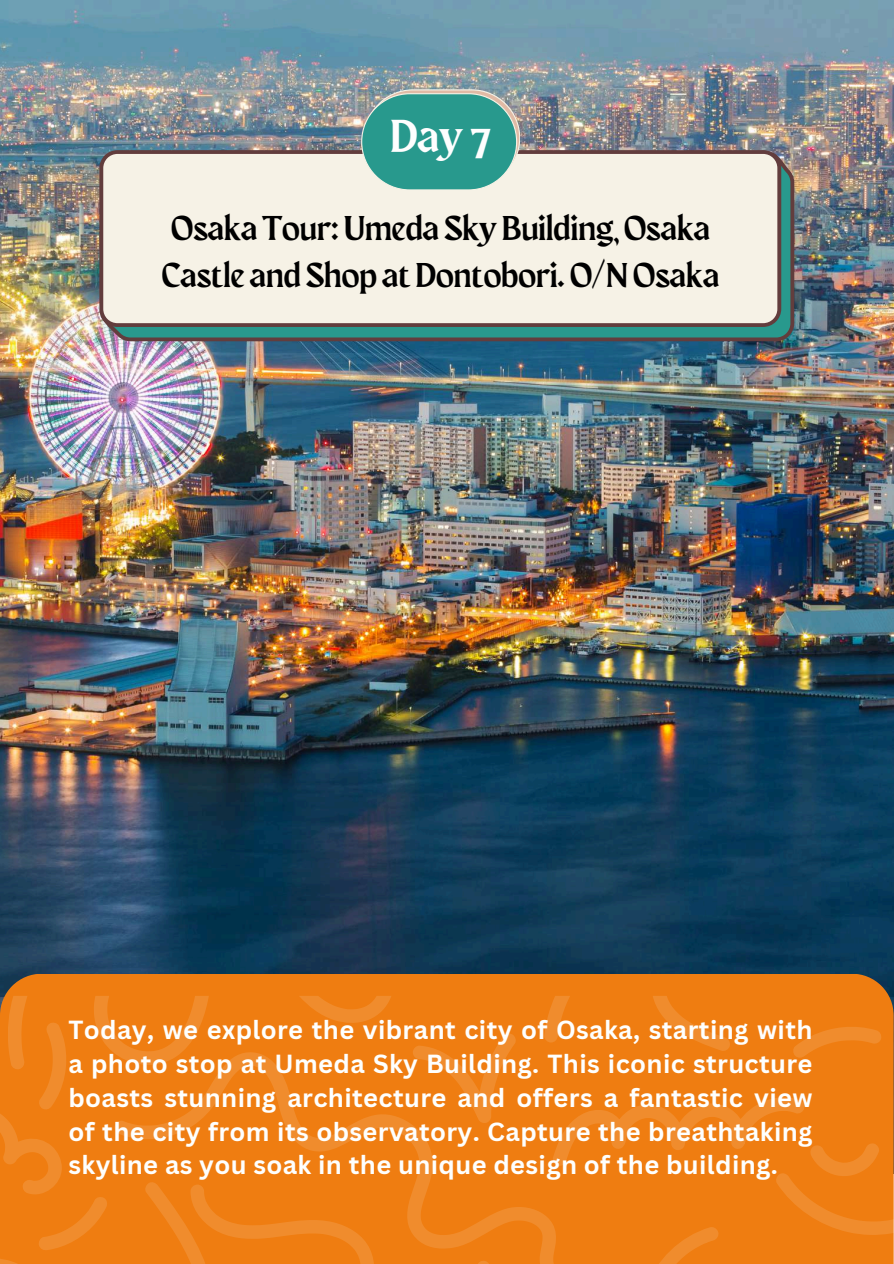
<style>
.page{position:relative;width:894px;height:1264px;background:#fff}
.page>*{position:absolute;margin:0;border:0;box-sizing:border-box;transform-origin:0 0}
.t1{font:46.05px "Maragsa Display";color:#fefefe}
.t2{font:34.35px/46.8px "Maragsa Display";color:#000}
.t3{font:700 25.5px/33.8px "Canva Sans";letter-spacing:.015em;color:#fefffe;text-align:justify}
</style>
<div class="page">
<img style="left:0;top:0;width:893px;height:973px">
<svg style="left:101px;top:153px;width:692px;height:188px;background:#3a827a"></svg>
<div style="left:99px;top:150px;width:682px;height:177px;background:#f6f2e6"></div>
<svg style="left:361px;top:89px;width:158px;height:101px;background:#4aa398"></svg>
<div style="left:0;top:973px;width:893px;height:290px;background:#ef7d11"></div>
<svg style="left:391px;top:1115px;width:161px;height:148px"></svg>
<svg style="left:412px;top:1033px;width:104px;height:90px"></svg>
<svg style="left:793px;top:1027px;width:88px;height:31px"></svg>
<svg style="left:552px;top:1097px;width:341px;height:166px"></svg>
<svg style="left:424px;top:1259px;width:67px;height:4px"></svg>
<svg style="left:653px;top:996px;width:77px;height:55px"></svg>
<svg style="left:893px;top:995px;width:1px;height:12px"></svg>
<svg style="left:0;top:995px;width:391px;height:268px"></svg>
<svg style="left:544px;top:996px;width:26px;height:46px"></svg>
<h1 class="t1" style="left:390px;top:116px;width:102px">Day 7</h1>
<h2 class="t2" style="left:162px;top:207px;width:558px">Osaka Tour:Umeda Sky Building,Osaka<br>Castle and Shop at Dontobori.O/NOsaka</h2>
<p class="t3" style="left:68px;top:1012px;width:745px">Today, we explore the vibrant city of Osaka, starting with a photo stop at Umeda Sky Building. This iconic structure boasts stunning architecture and offers a fantastic view of the city from its observatory. Capture the breathtaking skyline as you soak in the unique design of the building.</p>
</div>
